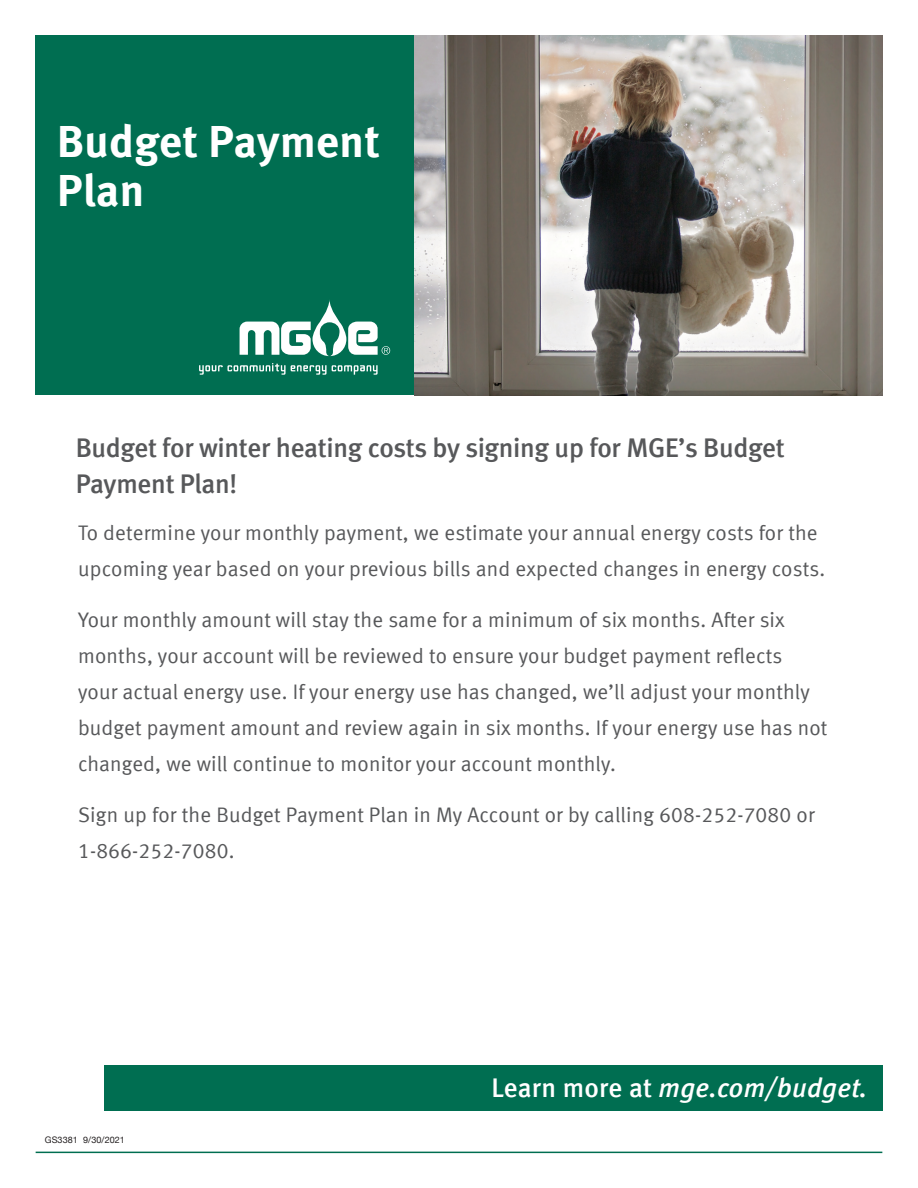
<style>
.page{position:relative;width:918px;height:1188px;background:#fff}
.page>*{position:absolute;margin:0;border:0;box-sizing:border-box;transform-origin:0 0}
.t1{font:45.15px/49.7px "Meta Bold LF";letter-spacing:.01em;color:#fff}
.t2{font:27px/36px "Meta Medium LF";letter-spacing:-.01em;color:#57585a}
.t3{font:italic 27px "Meta Medium LF";letter-spacing:.01em;color:#fff}
.t4{font:21px/36px "Meta Normal LF";letter-spacing:.01em;color:#57585a}
.t5{font:9px "Helvetica Neue";letter-spacing:.01em;color:#231f20}
.s1{font-style:normal}
</style>
<div class="page">
<div style="left:36px;top:36px;width:378px;height:359px;background:#006e51"></div>
<img style="left:414px;top:36px;width:468px;height:359px">
<svg style="left:240px;top:300px;width:150px;height:56px"></svg>
<svg style="left:199px;top:363px;width:179px;height:12px"></svg>
<div style="left:3px;top:1065px;width:879px;height:45px;background:#006e51"></div>
<hr style="left:36px;top:1152px;width:846px;height:1px;background:#006e51">
<div style="left:0;top:955px;width:104px;height:166px;background:#fff"></div>
<h1 class="t1" style="left:57px;top:115px;width:324px">Budget Payment<br>Plan</h1>
<p class="t2" style="left:76px;top:430px;width:710px">Budget for winter heating costs by signing up for MGE’s Budget<br>Payment Plan!</p>
<p class="t4" style="left:78px;top:515px;width:749px">To determine your monthly payment, we estimate your annual energy costs for the upcoming year based on your previous bills and expected changes in energy costs.</p>
<p class="t4" style="left:78px;top:601px;width:751px">Your monthly amount will stay the same for a minimum of six months. After six months, your account will be reviewed to ensure your budget payment reflects<br>your actual energy use. If your energy use has changed, we’ll adjust your monthly budget payment amount and review again in six months. If your energy use has not changed, we will continue to monitor your account monthly.</p>
<p class="t4" style="left:78px;top:796px;width:738px">Sign up for the Budget Payment Plan in My Account or by calling 608-252-7080 or<br>1-866-252-7080.</p>
<p class="t5" style="left:45px;top:1133px;width:82px">GS3381 9/30/2021</p>
<p class="t3" style="left:491px;top:1071px;width:378px"><span class="s1">Learn more at</span> mge.com/budget.</p>
</div>
